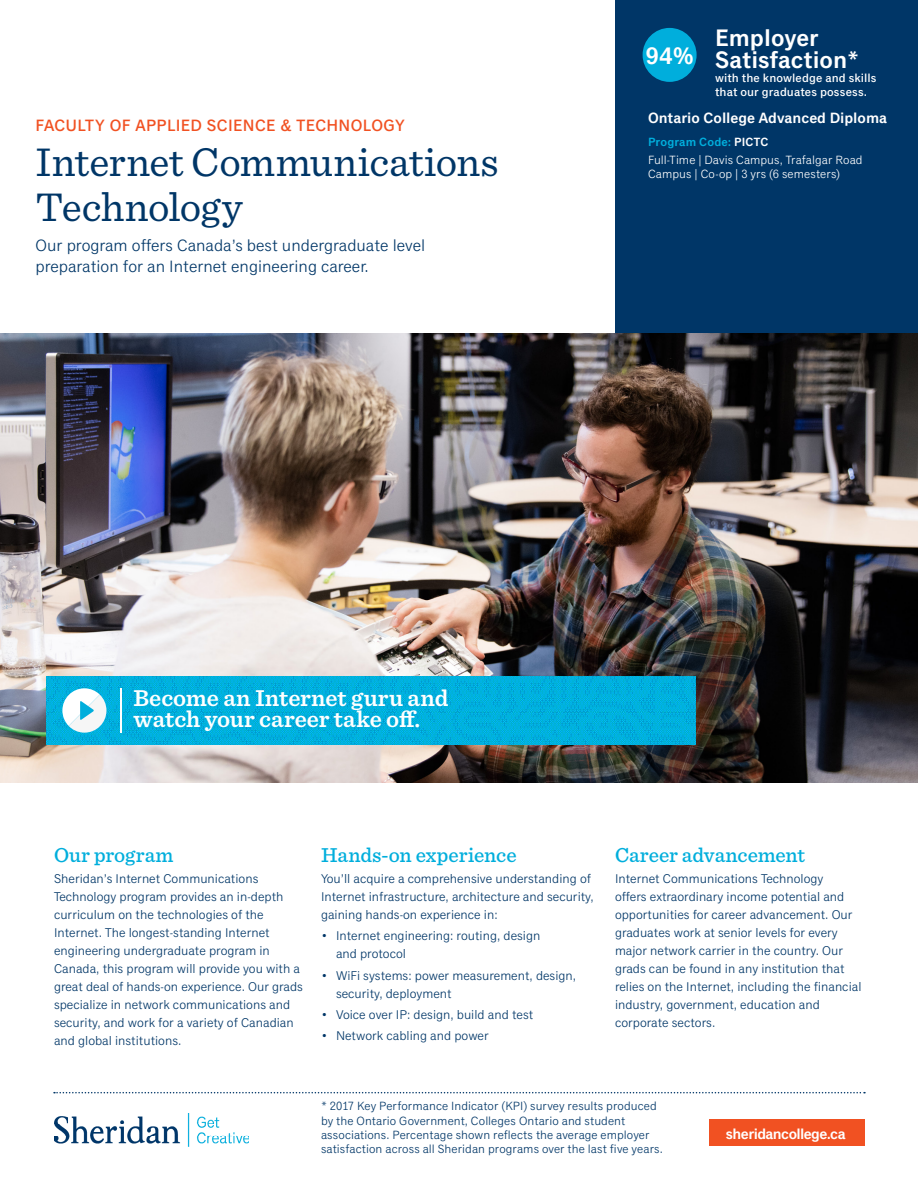
<style>
.page{position:relative;width:918px;height:1188px;background:#fff}
.page>*{position:absolute;margin:0;border:0;box-sizing:border-box;transform-origin:0 0}
.t1{font:42px/45px "Sentinel";letter-spacing:-.01em;color:#003667}
.p_benefit-statement{font:600 24px/21px "Sentinel";color:#fff}
.program_rating_title{font:600 24px/21.6px "Classic Grotesque Pro";color:#fff}
.program_rating{font:600 24px "Classic Grotesque Pro";color:#fff}
.t2{font:500 21px "Sentinel";color:#00aedc}
.p_header-intro{font:16.5px/21px "Classic Grotesque Pro";color:#003667}
.h2_faculty{font:500 16.5px "Classic Grotesque Pro";letter-spacing:.015em;color:#f15122}
.p_meta_credential{font:600 15px "Classic Grotesque Pro";color:#fff}
.p_meta_credential-2{font:600 15px "Classic Grotesque Pro";letter-spacing:-.04em;color:#fff}
.t3{font:12.75px/18px "Classic Grotesque Pro";color:#003667}
.p_admissions{font:12px/14.2px "Classic Grotesque Pro";letter-spacing:.005em;color:#003667}
.p_meta_small{font:12px/14.2px "Classic Grotesque Pro";letter-spacing:.005em;color:#fff}
.program_rating_subti{font:500 12px/14.2px "Classic Grotesque Pro";letter-spacing:.01em;color:#fff}
.p_meta_attributes{font:600 12px "Classic Grotesque Pro";letter-spacing:.01em;color:#00aedc}
.s1{color:#fff}
</style>
<div class="page">
<div style="left:615px;top:0;width:303px;height:365px;background:#003667"></div>
<img style="left:54px;top:1114px;width:195px;height:33px">
<svg style="left:54px;top:1092px;width:811px;height:1px"></svg>
<div style="left:710px;top:1120px;width:155px;height:26px;background:#f15122"></div>
<img style="left:0;top:333px;width:918px;height:450px">
<img style="left:46px;top:676px;width:649px;height:69px">
<hr style="left:120px;top:688px;width:2px;height:45px;background:#fff">
<svg style="left:62px;top:688px;width:44px;height:45px"></svg>
<div style="left:643px;top:28px;width:54px;height:54px;background:#00aedc;border-radius:50%"></div>
<p class="h2_faculty" style="left:36px;top:116px;width:371px">FACULTY OF APPLIED SCIENCE &amp; TECHNOLOGY</p>
<p class="t1" style="left:36px;top:137px;width:464px">Internet Communications<br>Technology</p>
<p class="p_header-intro" style="left:36px;top:235px;width:391px">Our program offers Canada’s best undergraduate level preparation for an Internet engineering career.</p>
<p class="program_rating" style="left:645px;top:42px;width:50px">94%</p>
<p class="program_rating_title" style="left:715px;top:29px;width:146px">Employer<br>Satisfaction*</p>
<p class="program_rating_subti" style="left:715px;top:71px;width:163px">with the knowledge and skills that our graduates possess.</p>
<p class="p_meta_credential" style="left:648px;top:109px;width:241px">Ontario College Advanced Diploma</p>
<p class="p_meta_attributes" style="left:648px;top:135px;width:122px">Program Code: <span class="s1">PICTC</span></p>
<p class="p_meta_small" style="left:648px;top:153px;width:216px">Full-Time | Davis Campus, Trafalgar Road<br>Campus | Co-op | 3 yrs (6 semesters)</p>
<p class="p_benefit-statement" style="left:134px;top:687px;width:317px">Become an Internet guru and watch your career take off.</p>
<p class="t2" style="left:54px;top:839px;width:121px">Our program</p>
<p class="t3" style="left:54px;top:870px;width:250px">Sheridan’s Internet Communications Technology program provides an in-depth curriculum on the technologies of the Internet. The longest-standing Internet engineering undergraduate program in Canada, this program will provide you with a great deal of hands-on experience. Our grads specialize in network communications and security, and work for a variety of Canadian and global institutions.</p>
<p class="t2" style="left:321px;top:839px;width:197px">Hands-on experience</p>
<p class="t3" style="left:321px;top:870px;width:274px">You’ll acquire a comprehensive understanding of<br>Internet infrastructure, architecture and security, gaining hands-on experience in:</p>
<p class="t3" style="left:336px;top:927px;width:206px;text-indent:-15px">• Internet engineering: routing, design and protocol</p>
<p class="t3" style="left:336px;top:967px;width:242px;text-indent:-15px">• WiFi systems: power measurement, design, security, deployment</p>
<p class="t3" style="left:321px;top:1006px;width:214px">• Voice over IP: design, build and test</p>
<p class="t3" style="left:321px;top:1027px;width:169px">• Network cabling and power</p>
<p class="t2" style="left:615px;top:839px;width:192px">Career advancement</p>
<p class="t3" style="left:615px;top:870px;width:248px">Internet Communications Technology<br>offers extraordinary income potential and opportunities for career advancement. Our graduates work at senior levels for every major network carrier in the country. Our grads can be found in any institution that relies on the Internet, including the financial industry, government, education and corporate sectors.</p>
<p class="p_admissions" style="left:321px;top:1100px;width:343px">* 2017 Key Performance Indicator (KPI) survey results produced by the Ontario Government, Colleges Ontario and student associations. Percentage shown reflects the average employer satisfaction across all Sheridan programs over the last five years.</p>
<p class="p_meta_credential-2" style="left:726px;top:1125px;width:121px">sheridancollege.ca</p>
</div>
